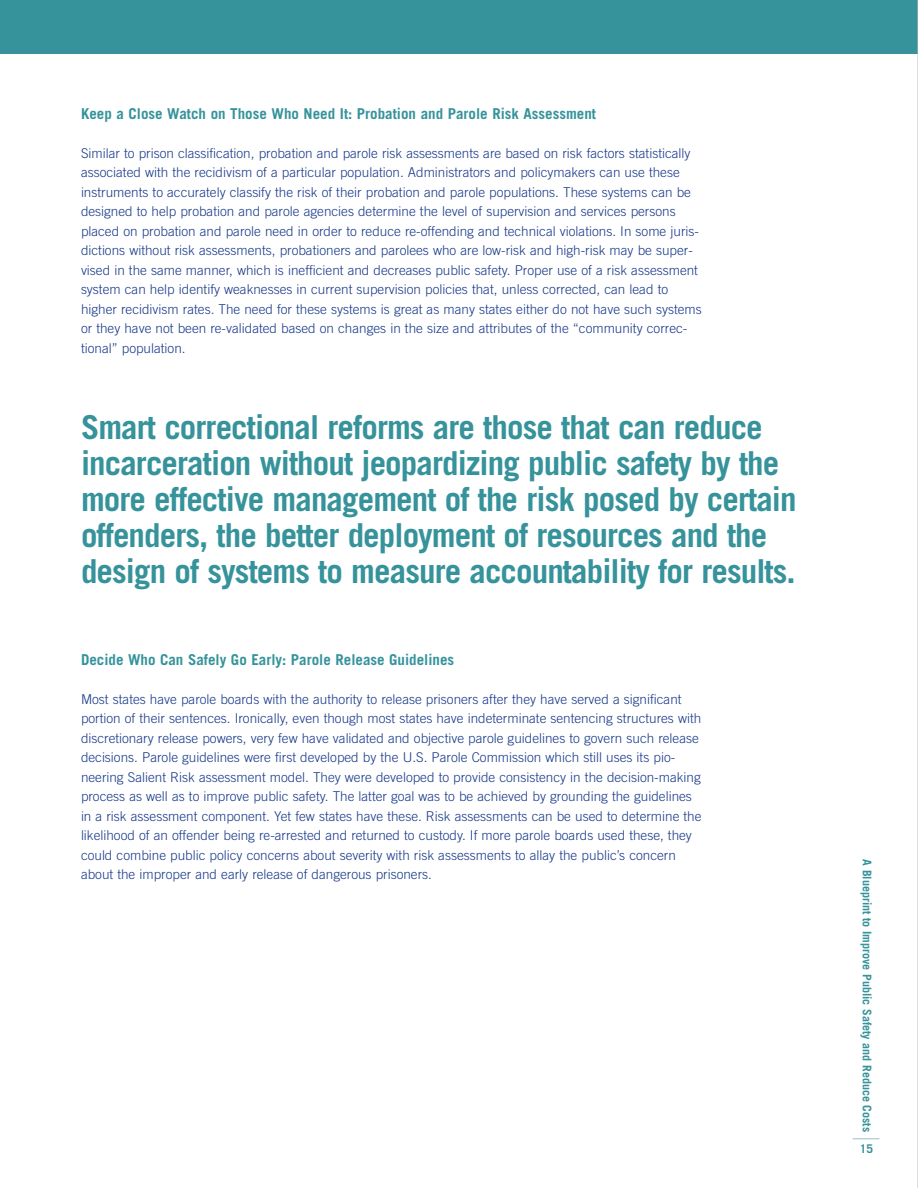
<style>
.page{position:relative;width:918px;height:1188px;background:#fff}
.page>*{position:absolute;margin:0;border:0;box-sizing:border-box;transform-origin:0 0}
.t1{font:700 33px/36px "Trade Gothic";letter-spacing:-.03em;color:#36939b}
.t2{font:700 15px "Trade Gothic";color:#36939b}
.t3{font:300 13.5px/19.5px "Trade Gothic";color:#173889}
.t4{font:700 12px "Trade Gothic";color:#36939b}
</style>
<div class="page">
<svg style="left:853px;top:1138px;width:26px;height:1px"></svg>
<div style="left:0;top:0;width:918px;height:54px;background:#36939b"></div>
<hr style="left:917px;top:0;width:1px;height:1188px;background:#bcbec0">
<p class="t2" style="left:81px;top:108px;width:517px">Keep a Close Watch on Those Who Need It: Probation and Parole Risk Assessment</p>
<p class="t3" style="left:81px;top:144px;width:622px">Similar to prison classification, probation and parole risk assessments are based on risk factors statistically associated with the recidivism of a particular population. Administrators and policymakers can use these instruments to accurately classify the risk of their probation and parole populations. These systems can be designed to help probation and parole agencies determine the level of supervision and services persons placed on probation and parole need in order to reduce re-offending and technical violations. In some juris&shy;dictions without risk assessments, probationers and parolees who are low-risk and high-risk may be super&shy;vised in the same manner, which is inefficient and decreases public safety. Proper use of a risk assessment system can help identify weaknesses in current supervision policies that, unless corrected, can lead to higher recidivism rates. The need for these systems is great as many states either do not have such systems or they have not been re-validated based on changes in the size and attributes of the “community correc&shy;tional” population.</p>
<p class="t1" style="left:81px;top:412px;width:717px">Smart correctional reforms are those that can reduce incarceration without jeopardizing public safety by the more effective management of the risk posed by certain offenders, the better deployment of resources and the design of systems to measure accountability for results.</p>
<p class="t2" style="left:81px;top:654px;width:375px">Decide Who Can Safely Go Early: Parole Release Guidelines</p>
<p class="t3" style="left:81px;top:690px;width:622px">Most states have parole boards with the authority to release prisoners after they have served a significant portion of their sentences. Ironically, even though most states have indeterminate sentencing structures with discretionary release powers, very few have validated and objective parole guidelines to govern such release decisions. Parole guidelines were first developed by the U.S. Parole Commission which still uses its pio&shy;neering Salient Risk assessment model. They were developed to provide consistency in the decision-making process as well as to improve public safety. The latter goal was to be achieved by grounding the guidelines in a risk assessment component. Yet few states have these. Risk assessments can be used to determine the likelihood of an offender being re-arrested and returned to custody. If more parole boards used these, they could combine public policy concerns about severity with risk assessments to allay the public’s concern about the improper and early release of dangerous prisoners.</p>
<p class="t4" style="left:872px;top:859px;width:274px;rotate:90deg">A Blueprint to Improve Public Safety and Reduce Costs</p>
<p class="t4" style="left:860px;top:1144px;width:15px">15</p>
</div>
